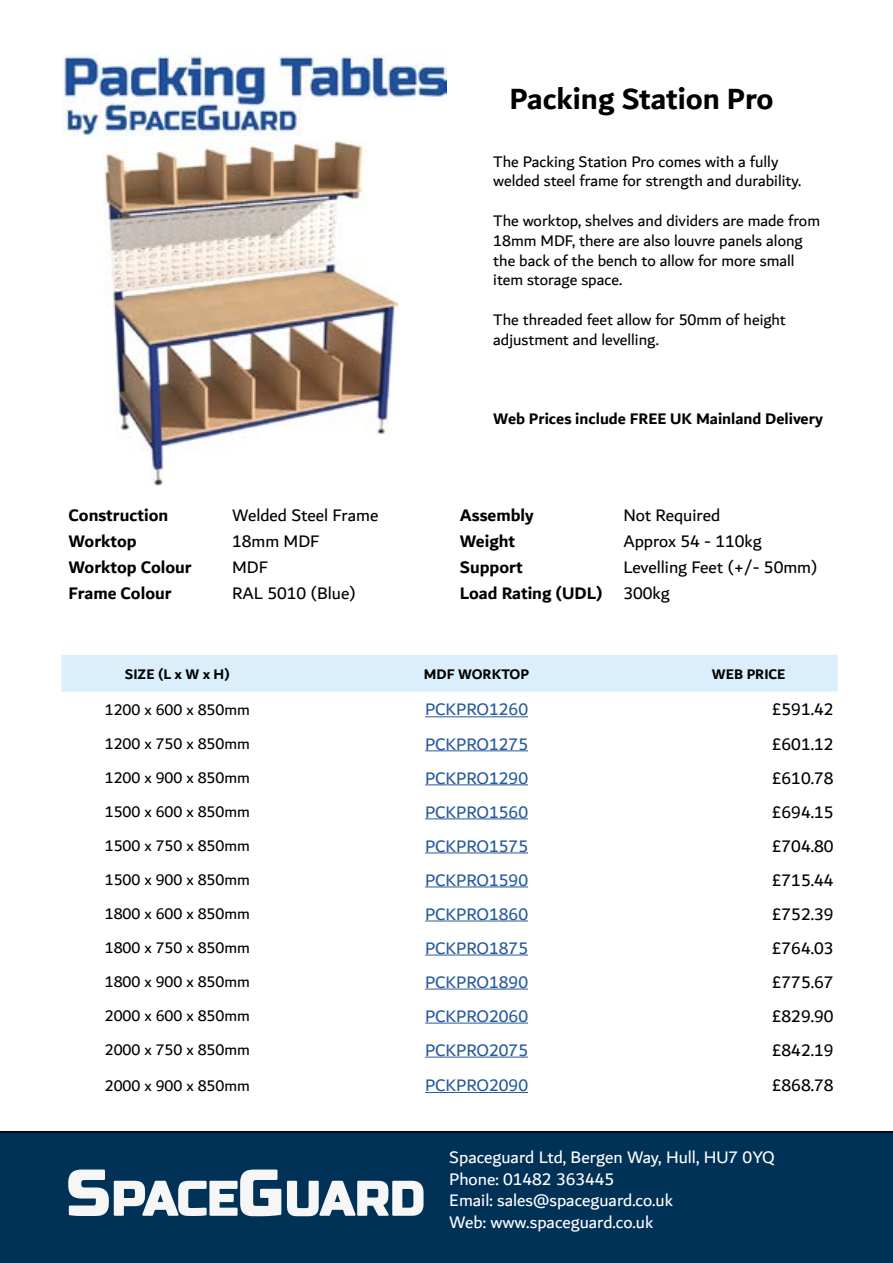
<style>
.page{position:relative;width:893px;height:1263px;background:#fff}
.page>*{position:absolute;margin:0;border:0;box-sizing:border-box;transform-origin:0 0}
.t1{font:700 31.5px "Dubai";color:#000}
.t2{font:18px/25.7px "Dubai";color:#000}
.t3{font:18px "Dubai";color:#275b9b}
.t4{font:18px/21.6px "Dubai";color:#fff}
.t5{font:700 18px "Dubai";color:#000}
.t6{font:16.5px/19.8px "Dubai";color:#000}
.t7{font:700 16.5px "Dubai";color:#000}
.t8{font:700 15px "Dubai";color:#000}
.s1{font-weight:700}
</style>
<div class="page">
<div style="left:0;top:1131px;width:893px;height:132px;background:#003156"></div>
<svg style="left:287px;top:1181px;width:137px;height:35px"></svg>
<svg style="left:68px;top:1169px;width:213px;height:47px"></svg>
<img style="left:63px;top:54px;width:383px;height:82px">
<img style="left:103px;top:140px;width:294px;height:346px">
<div style="left:61px;top:655px;width:777px;height:37px;background:#dbeefc"></div>
<hr style="left:425px;top:716px;width:103px;height:1px;background:#275b9b">
<hr style="left:425px;top:750px;width:103px;height:1px;background:#275b9b">
<hr style="left:425px;top:784px;width:103px;height:1px;background:#275b9b">
<hr style="left:425px;top:818px;width:103px;height:1px;background:#275b9b">
<hr style="left:425px;top:852px;width:103px;height:1px;background:#275b9b">
<hr style="left:425px;top:886px;width:103px;height:1px;background:#275b9b">
<hr style="left:425px;top:920px;width:103px;height:1px;background:#275b9b">
<hr style="left:425px;top:954px;width:103px;height:1px;background:#275b9b">
<hr style="left:425px;top:988px;width:103px;height:1px;background:#275b9b">
<hr style="left:425px;top:1023px;width:103px;height:1px;background:#275b9b">
<hr style="left:425px;top:1057px;width:103px;height:1px;background:#275b9b">
<hr style="left:425px;top:1092px;width:103px;height:1px;background:#275b9b">
<h1 class="t1" style="left:509px;top:80px;width:266px">Packing Station Pro</h1>
<p class="t6" style="left:493px;top:151px;width:310px">The Packing Station Pro comes with a fully welded steel frame for strength and durability.</p>
<p class="t6" style="left:493px;top:210px;width:328px">The worktop, shelves and dividers are made from 18mm MDF, there are also louvre panels along the back of the bench to allow for more small item storage space.</p>
<p class="t6" style="left:493px;top:309px;width:294px">The threaded feet allow for 50mm of height adjustment and levelling.</p>
<p class="t5" style="left:69px;top:505px;width:101px">Construction</p>
<p class="t2" style="left:232px;top:502px;width:148px">Welded Steel Frame</p>
<p class="t5" style="left:69px;top:530px;width:70px">Worktop</p>
<p class="t2" style="left:232px;top:528px;width:89px">18mm MDF</p>
<p class="t5" style="left:69px;top:557px;width:125px">Worktop Colour</p>
<p class="t2" style="left:232px;top:554px;width:37px">MDF</p>
<p class="t5" style="left:69px;top:582px;width:105px">Frame Colour</p>
<p class="t2" style="left:232px;top:580px;width:125px">RAL 5010 (Blue)</p>
<p class="t7" style="left:493px;top:409px;width:331px">Web Prices include FREE UK Mainland Delivery</p>
<p class="t5" style="left:460px;top:505px;width:75px">Assembly</p>
<p class="t2" style="left:623px;top:502px;width:98px">Not Required</p>
<p class="t5" style="left:460px;top:530px;width:57px">Weight</p>
<p class="t2" style="left:623px;top:528px;width:140px">Approx 54 - 110kg</p>
<p class="t5" style="left:460px;top:557px;width:64px">Support</p>
<p class="t2" style="left:460px;top:554px;width:359px;text-indent:164px">Levelling Feet (+/- 50mm)<br><span class="s1">Load Rating (UDL)</span> 300kg</p>
<p class="t8" style="left:125px;top:665px;width:106px">SIZE (L x W x H)</p>
<p class="t8" style="left:424px;top:665px;width:107px">MDF WORKTOP</p>
<p class="t8" style="left:712px;top:665px;width:75px">WEB PRICE</p>
<p class="t6" style="left:105px;top:699px;width:147px">1200 x 600 x 850mm</p>
<p class="t3" style="left:425px;top:699px;width:104px">PCKPRO1260</p>
<p class="t2" style="left:772px;top:696px;width:63px">£591.42</p>
<p class="t6" style="left:105px;top:733px;width:147px">1200 x 750 x 850mm</p>
<p class="t3" style="left:425px;top:733px;width:104px">PCKPRO1275</p>
<p class="t2" style="left:772px;top:730px;width:63px">£601.12</p>
<p class="t6" style="left:105px;top:767px;width:147px">1200 x 900 x 850mm</p>
<p class="t3" style="left:425px;top:767px;width:104px">PCKPRO1290</p>
<p class="t2" style="left:772px;top:764px;width:63px">£610.78</p>
<p class="t6" style="left:105px;top:801px;width:147px">1500 x 600 x 850mm</p>
<p class="t3" style="left:425px;top:801px;width:104px">PCKPRO1560</p>
<p class="t2" style="left:772px;top:798px;width:63px">£694.15</p>
<p class="t6" style="left:105px;top:835px;width:147px">1500 x 750 x 850mm</p>
<p class="t3" style="left:425px;top:835px;width:104px">PCKPRO1575</p>
<p class="t2" style="left:772px;top:832px;width:63px">£704.80</p>
<p class="t6" style="left:105px;top:869px;width:147px">1500 x 900 x 850mm</p>
<p class="t3" style="left:425px;top:869px;width:104px">PCKPRO1590</p>
<p class="t2" style="left:772px;top:866px;width:63px">£715.44</p>
<p class="t6" style="left:105px;top:903px;width:147px">1800 x 600 x 850mm</p>
<p class="t3" style="left:425px;top:903px;width:104px">PCKPRO1860</p>
<p class="t2" style="left:772px;top:901px;width:63px">£752.39</p>
<p class="t6" style="left:105px;top:937px;width:147px">1800 x 750 x 850mm</p>
<p class="t3" style="left:425px;top:937px;width:104px">PCKPRO1875</p>
<p class="t2" style="left:772px;top:935px;width:63px">£764.03</p>
<p class="t6" style="left:105px;top:971px;width:147px">1800 x 900 x 850mm</p>
<p class="t3" style="left:425px;top:971px;width:104px">PCKPRO1890</p>
<p class="t2" style="left:772px;top:969px;width:63px">£775.67</p>
<p class="t6" style="left:105px;top:1005px;width:147px">2000 x 600 x 850mm</p>
<p class="t3" style="left:425px;top:1005px;width:104px">PCKPRO2060</p>
<p class="t2" style="left:772px;top:1003px;width:63px">£829.90</p>
<p class="t6" style="left:105px;top:1039px;width:147px">2000 x 750 x 850mm</p>
<p class="t3" style="left:425px;top:1039px;width:104px">PCKPRO2075</p>
<p class="t2" style="left:772px;top:1037px;width:63px">£842.19</p>
<p class="t6" style="left:105px;top:1075px;width:147px">2000 x 900 x 850mm</p>
<p class="t3" style="left:425px;top:1074px;width:104px">PCKPRO2090</p>
<p class="t2" style="left:772px;top:1072px;width:63px">£868.78</p>
<p class="t4" style="left:449px;top:1146px;width:327px">Spaceguard Ltd, Bergen Way, Hull, HU7 0YQ<br>Phone: 01482 363445<br>Email: sales@spaceguard.co.uk<br>Web: www.spaceguard.co.uk</p>
</div>
